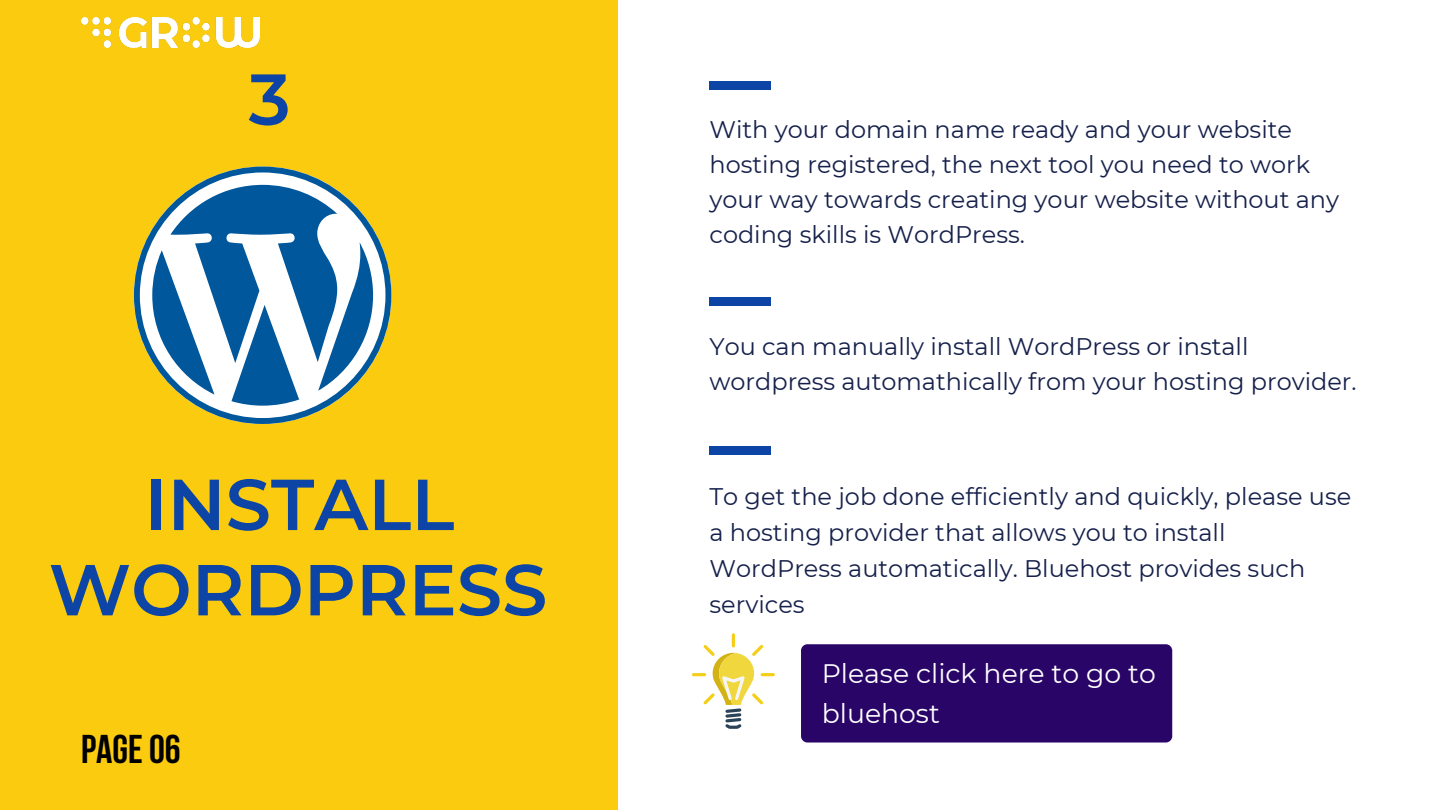
<style>
.page{position:relative;width:1440px;height:810px;background:#fff}
.page>*{position:absolute;margin:0;border:0;box-sizing:border-box;transform-origin:0 0}
.t1{font:600 72px/85.3px "Montserrat";color:#0c45a6;text-align:center}
.t2{font:700 40px "Bebas Neue";color:#000}
.t3{font:26.7px/39.8px "Montserrat";color:#fff}
.t4{font:24px/35.1px "Montserrat";color:#16214b}
</style>
<div class="page">
<div style="left:0;top:0;width:618px;height:810px;background:#facb0f"></div>
<div style="left:710px;top:81px;width:61px;height:8px;background:#0c45a6"></div>
<div style="left:710px;top:298px;width:61px;height:8px;background:#0c45a6"></div>
<div style="left:710px;top:447px;width:61px;height:8px;background:#0c45a6"></div>
<svg style="left:134px;top:167px;width:257px;height:257px"></svg>
<svg style="left:693px;top:635px;width:80px;height:94px"></svg>
<div style="left:801px;top:644px;width:371px;height:99px;background:#290568;border-radius:6px"></div>
<img style="left:81px;top:18px;width:179px;height:30px">
<p class="t1" style="left:249px;top:56px;width:43px">3</p>
<p class="t1" style="left:49px;top:462px;width:500px">INSTALL<br>WORDPRESS</p>
<p class="t2" style="left:81px;top:733px;width:101px">Page06</p>
<p class="t4" style="left:710px;top:112px;width:631px">With your domain name ready and your website hosting registered, the next tool you need to work your way towards creating your website without any coding skills is WordPress.</p>
<p class="t4" style="left:710px;top:329px;width:649px">You can manually install WordPress or install wordpress automathically from your hosting provider.</p>
<p class="t4" style="left:710px;top:478px;width:643px;line-height:36px">To get the job done efficiently and quickly, please use a hosting provider that allows you to install WordPress automatically. Bluehost provides such services</p>
<p class="t3" style="left:822px;top:654px;width:336px">Please click here to go to bluehost</p>
</div>
